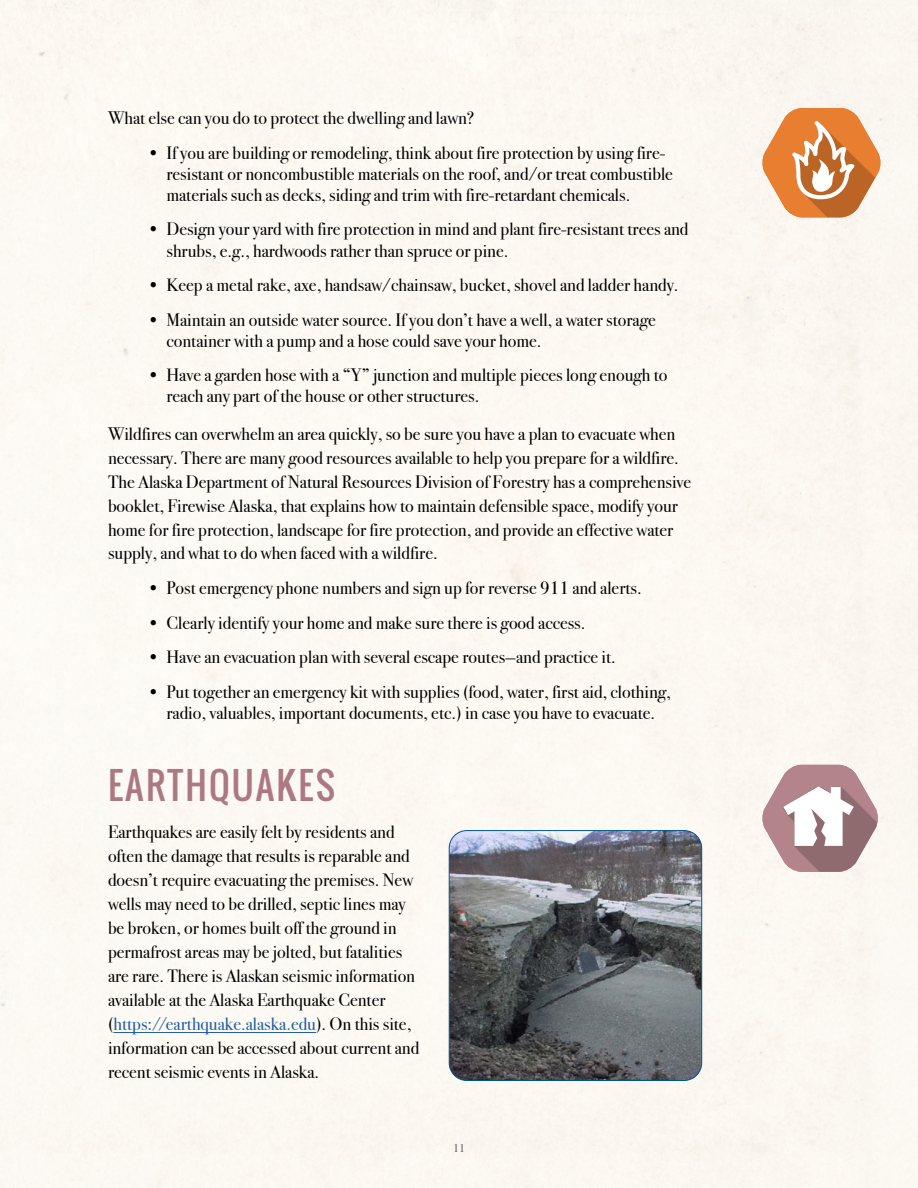
<style>
.page{position:relative;width:918px;height:1188px;background:#fff}
.page>*{position:absolute;margin:0;border:0;box-sizing:border-box;transform-origin:0 0}
.t1{font:36px "Oswald";letter-spacing:.06em;color:#ac7980}
.t2{font:18px/24px "Bodoni Svty Two ITCTT";color:#000}
.t3{font:12px "Hawn Time Roman";color:#636466}
.s1{color:#215e9e}
</style>
<div class="page">
<svg style="left:762px;top:765px;width:117px;height:107px"></svg>
<svg style="left:762px;top:108px;width:119px;height:109px"></svg>
<hr style="left:113px;top:1032px;width:203px;height:1px;background:#215e9e">
<img style="left:449px;top:831px;width:253px;height:249px">
<div style="left:449px;top:830px;width:253px;height:251px;border:1px solid #00558b;border-radius:18px"></div>
<p class="t2" style="left:108px;top:104px;width:368px">What else can you do to protect the dwelling and lawn?</p>
<p class="t2" style="left:166px;top:140px;width:508px;line-height:21px;text-indent:-19px">• If you are building or remodeling, think about fire protection by using fire&shy;resistant or noncombustible materials on the roof, and/or treat combustible materials such as decks, siding and trim with fire-retardant chemicals.</p>
<p class="t2" style="left:166px;top:217px;width:524px;line-height:21px;text-indent:-19px">• Design your yard with fire protection in mind and plant fire-resistant trees and shrubs, e.g., hardwoods rather than spruce or pine.</p>
<p class="t2" style="left:147px;top:271px;width:533px">• Keep a metal rake, axe, handsaw/chainsaw, bucket, shovel and ladder handy.</p>
<p class="t2" style="left:166px;top:307px;width:491px;line-height:21px;text-indent:-19px">• Maintain an outside water source. If you don’t have a well, a water storage container with a pump and a hose could save your home.</p>
<p class="t2" style="left:166px;top:363px;width:503px;line-height:21px;text-indent:-19px">• Have a garden hose with a “Y” junction and multiple pieces long enough to reach any part of the house or other structures.</p>
<p class="t2" style="left:108px;top:420px;width:585px">Wildfires can overwhelm an area quickly, so be sure you have a plan to evacuate when necessary. There are many good resources available to help you prepare for a wildfire.<br>The Alaska Department of Natural Resources Division of Forestry has a comprehensive booklet, Firewise Alaska, that explains how to maintain defensible space, modify your home for fire protection, landscape for fire protection, and provide an effective water supply, and what to do when faced with a wildfire.</p>
<p class="t2" style="left:147px;top:574px;width:496px">• Post emergency phone numbers and sign up for reverse 911 and alerts.</p>
<p class="t2" style="left:147px;top:609px;width:440px">• Clearly identify your home and make sure there is good access.</p>
<p class="t2" style="left:147px;top:643px;width:470px">• Have an evacuation plan with several escape routes—and practice it.</p>
<p class="t2" style="left:147px;top:679px;width:525px;line-height:21px;text-align:center">• Put together an emergency kit with supplies (food, water, first aid, clothing, radio, valuables, important documents, etc.) in case you have to evacuate.</p>
<h1 class="t1" style="left:108px;top:758px;width:229px">EARTHQUAKES</h1>
<p class="t2" style="left:108px;top:818px;width:313px">Earthquakes are easily felt by residents and often the damage that results is reparable and doesn’t require evacuating the premises. New wells may need to be drilled, septic lines may be broken, or homes built off the ground in permafrost areas may be jolted, but fatalities are rare. There is Alaskan seismic information available at the Alaska Earthquake Center (<span class="s1">https://earthquake.alaska.edu</span>). On this site, information can be accessed about current and recent seismic events in Alaska.</p>
<p class="t3" style="left:453px;top:1142px;width:13px">11</p>
</div>
